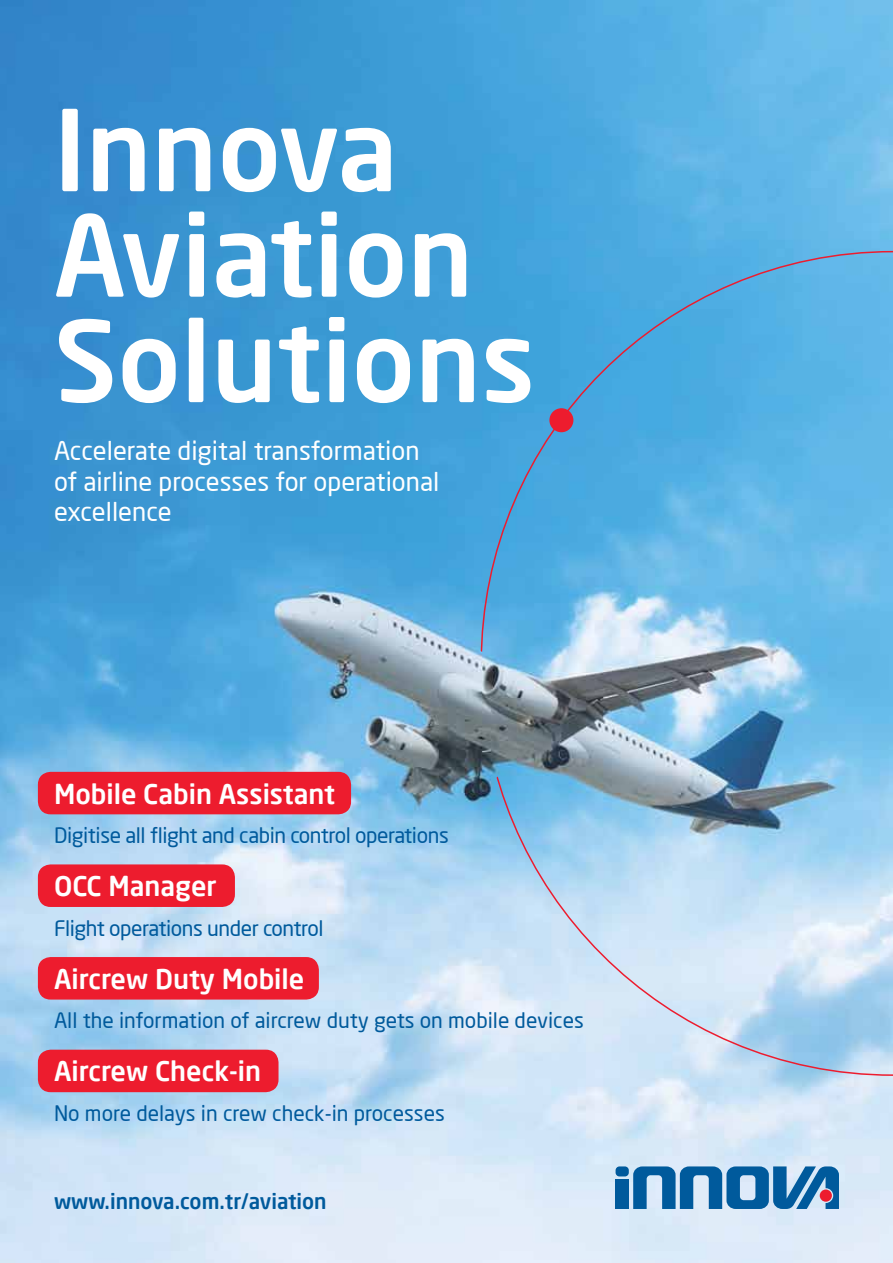
<style>
.page{position:relative;width:893px;height:1263px;background:#fff}
.page>*{position:absolute;margin:0;border:0;box-sizing:border-box;transform-origin:0 0}
.t1{font:500 111px/105.4px "Neo Sans Pro";color:#fff}
.t2{font:500 27px "Neo Sans Pro";color:#fff}
.t3{font:25.5px/30.6px "Neo Sans Pro";color:#fff}
.t4{font:21px "Neo Sans Pro";color:#005a9c}
.t5{font:21px "Neo Sans Pro";letter-spacing:-.02em;color:#005a9c}
.t6{font:500 21px "Neo Sans Pro";color:#005a9c}
</style>
<div class="page">
<img style="left:0;top:0;width:893px;height:1263px">
<div style="left:616px;top:1166px;width:13px;height:10px;background:#005a9c;border-radius:4px"></div>
<div style="left:615px;top:1179px;width:14px;height:30px;background:#005a9c"></div>
<svg style="left:633px;top:1166px;width:206px;height:43px;background:#4e8aba"></svg>
<svg style="left:480px;top:250px;width:413px;height:826px;background:#82bde1"></svg>
<div style="left:549px;top:408px;width:24px;height:24px;background:#ed1c2e;border-radius:50%"></div>
<div style="left:38px;top:772px;width:313px;height:42px;background:#ed1c2e;border-radius:13px"></div>
<div style="left:38px;top:864px;width:197px;height:43px;background:#ed1c2e;border-radius:13px"></div>
<div style="left:38px;top:957px;width:281px;height:42px;background:#ed1c2e;border-radius:13px"></div>
<div style="left:38px;top:1050px;width:241px;height:42px;background:#ed1c2e;border-radius:13px"></div>
<h1 class="t1" style="left:54px;top:95px;width:483px">Innova<br>Aviation<br>Solutions</h1>
<p class="t3" style="left:54px;top:435px;width:387px">Accelerate digital transformation of airline processes for operational excellence</p>
<p class="t2" style="left:54px;top:777px;width:282px">Mobile Cabin Assistant</p>
<p class="t5" style="left:54px;top:822px;width:396px">Digitise all flight and cabin control operations</p>
<p class="t2" style="left:54px;top:869px;width:164px">OCC Manager</p>
<p class="t5" style="left:54px;top:915px;width:271px">Flight operations under control</p>
<p class="t2" style="left:54px;top:962px;width:252px">Aircrew Duty Mobile</p>
<p class="t4" style="left:54px;top:1008px;width:531px">All the information of aircrew duty gets on mobile devices</p>
<p class="t2" style="left:54px;top:1054px;width:209px">Aircrew Check-in</p>
<p class="t4" style="left:54px;top:1100px;width:392px">No more delays in crew check-in processes</p>
<p class="t6" style="left:54px;top:1188px;width:274px">www.innova.com.tr/aviation</p>
</div>
